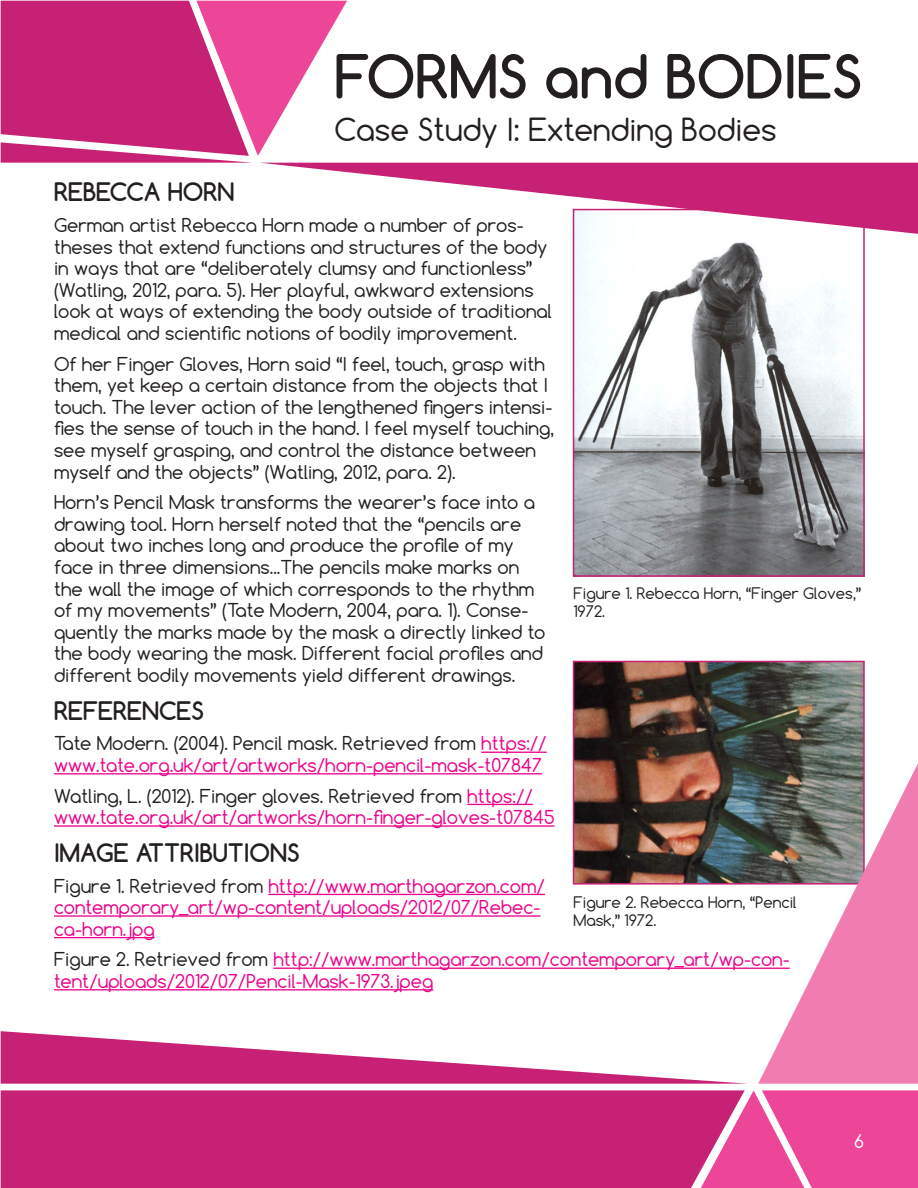
<style>
.page{position:relative;width:918px;height:1188px;background:#fff}
.page>*{position:absolute;margin:0;border:0;box-sizing:border-box;transform-origin:0 0}
.t1{font:700 57px "Comfortaa";color:#231f20}
.t2{font:30px "Comfortaa";color:#231f20}
.t3{font:700 24px "Comfortaa";color:#231f20}
.t4{font:18px/21.6px "Comfortaa";color:#231f20}
.t5{font:18px/21.6px "Comfortaa";color:#ed028c}
.t6{font:18px "Comfortaa";color:#fff}
.t7{font:15px/18px "Comfortaa";color:#231f20}
.s1{color:#231f20}
</style>
<div class="page">
<hr style="left:481px;top:752px;width:66px;height:1px;background:#ed028c">
<hr style="left:54px;top:773px;width:488px;height:1px;background:#ed028c">
<hr style="left:467px;top:804px;width:66px;height:1px;background:#ed028c">
<hr style="left:54px;top:825px;width:501px;height:2px;background:#ed028c">
<hr style="left:268px;top:894px;width:277px;height:1px;background:#ed028c">
<hr style="left:54px;top:915px;width:486px;height:2px;background:#ed028c">
<hr style="left:54px;top:937px;width:101px;height:1px;background:#ed028c">
<hr style="left:273px;top:968px;width:517px;height:1px;background:#ed028c">
<hr style="left:54px;top:989px;width:379px;height:1px;background:#ed028c">
<img style="left:576px;top:234px;width:286px;height:340px">
<div style="left:573px;top:209px;width:292px;height:368px;border:2px solid #c72175"></div>
<img style="left:576px;top:664px;width:286px;height:218px">
<div style="left:573px;top:661px;width:292px;height:224px;border:2px solid #c72175"></div>
<svg style="left:263px;top:163px;width:655px;height:71px"></svg>
<svg style="left:1px;top:1px;width:346px;height:162px"></svg>
<svg style="left:1px;top:1031px;width:746px;height:53px"></svg>
<div style="left:1px;top:1090px;width:699px;height:98px;background:#c72175"></div>
<svg style="left:700px;top:1090px;width:218px;height:98px;background:#eb519d"></svg>
<svg style="left:758px;top:762px;width:160px;height:322px;fill:#f17cb0"></svg>
<h1 class="t1" style="left:334px;top:41px;width:529px">FORMS and BODIES</h1>
<h2 class="t2" style="left:334px;top:110px;width:444px">Case Study I: Extending Bodies</h2>
<h3 class="t3" style="left:54px;top:177px;width:182px">REBECCA HORN</h3>
<p class="t4" style="left:54px;top:214px;width:500px">German artist Rebecca Horn made a number of pros&shy;theses that extend functions and structures of the body in ways that are “deliberately clumsy and functionless” (Watling, 2012, para. 5). Her playful, awkward extensions look at ways of extending the body outside of traditional medical and scientific notions of bodily improvement.</p>
<p class="t4" style="left:54px;top:353px;width:501px">Of her Finger Gloves, Horn said “I feel, touch, grasp with them, yet keep a certain distance from the objects that I touch. The lever action of the lengthened fingers intensi&shy;fies the sense of touch in the hand. I feel myself touching, see myself grasping, and control the distance between myself and the objects” (Watling, 2012, para. 2).</p>
<p class="t4" style="left:54px;top:491px;width:493px">Horn’s Pencil Mask transforms the wearer’s face into a drawing tool. Horn herself noted that the “pencils are about two inches long and produce the profile of my face in three dimensions...The pencils make marks on the wall the image of which corresponds to the rhythm of my movements” (Tate Modern, 2004, para. 1). Conse&shy;quently the marks made by the mask a directly linked to the body wearing the mask. Different facial profiles and different bodily movements yield different drawings.</p>
<h3 class="t3" style="left:54px;top:695px;width:151px">REFERENCES</h3>
<p class="t5" style="left:54px;top:732px;width:494px"><span class="s1">Tate Modern. (2004). Pencil mask. Retrieved from</span> https:// www.tate.org.uk/art/artworks/horn-pencil-mask-t07847</p>
<p class="t5" style="left:54px;top:785px;width:502px"><span class="s1">Watling, L. (2012). Finger gloves. Retrieved from</span> https:// www.tate.org.uk/art/artworks/horn-finger-gloves-t07845</p>
<h3 class="t3" style="left:54px;top:838px;width:247px">IMAGE ATTRIBUTIONS</h3>
<p class="t5" style="left:54px;top:875px;width:492px"><span class="s1">Figure 1. Retrieved from</span> http://www.marthagarzon.com/ contemporary_art/wp-content/uploads/2012/07/Rebec&shy;ca-horn.jpg</p>
<p class="t5" style="left:54px;top:948px;width:737px"><span class="s1">Figure 2. Retrieved from</span> http://www.marthagarzon.com/contemporary_art/wp-con&shy;tent/uploads/2012/07/Pencil-Mask-1973.jpeg</p>
<p class="t7" style="left:574px;top:584px;width:289px">Figure 1. Rebecca Horn, “Finger Gloves,”<br>1972.</p>
<p class="t7" style="left:574px;top:893px;width:225px">Figure 2. Rebecca Horn, “Pencil<br>Mask,” 1972.</p>
<p class="t6" style="left:854px;top:1130px;width:11px">6</p>
</div>
